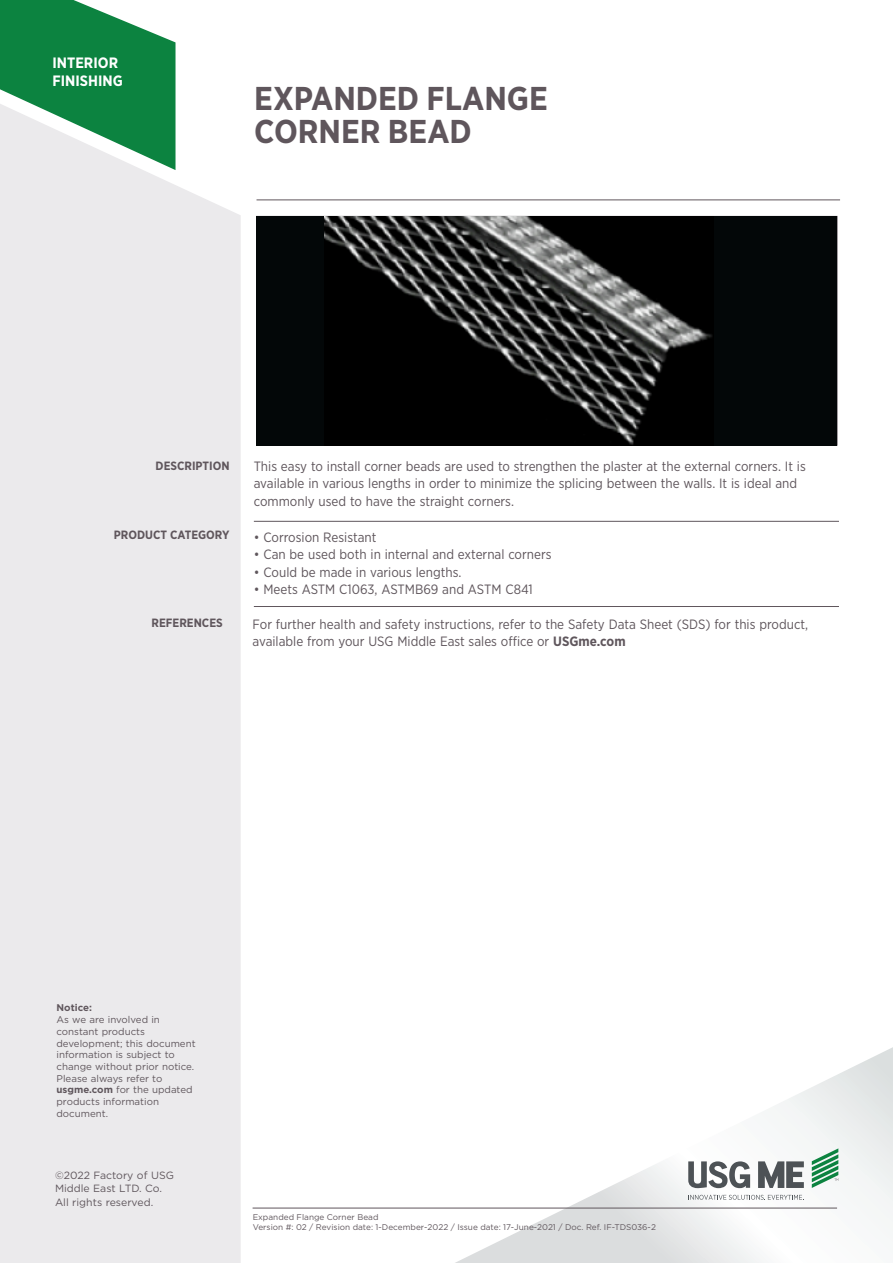
<style>
.page{position:relative;width:893px;height:1263px;background:#fff}
.page>*{position:absolute;margin:0;border:0;box-sizing:border-box;transform-origin:0 0}
.t1{font:700 33px "Gotham Narrow";color:#5f565c}
.t2{font:700 15px "Gotham Narrow";color:#fff}
.Helvetica_light_10pt{font:13.5px/17.2px "Gotham Narrow";color:#5f565c}
.Helvetica_light_10pt-2{font:700 12px "Gotham Narrow";color:#5f565c}
.Helvetica_light_10pt-3{font:10.5px/13.5px "Gotham";color:#5f565c}
.Helvetica_light_10pt-4{font:9.75px/11.7px "Gotham";color:#5f565c}
.Helvetica_light_10pt-5{font:700 9.75px "Gotham";color:#5f565c}
.t3{font:8.25px "Gotham";color:#5f565c}
.s1{font-weight:700}
</style>
<div class="page">
<svg style="left:428px;top:1047px;width:465px;height:216px"></svg>
<svg style="left:689px;top:1195px;width:115px;height:5px"></svg>
<svg style="left:688px;top:1161px;width:62px;height:27px"></svg>
<svg style="left:758px;top:1161px;width:46px;height:27px"></svg>
<svg style="left:812px;top:1148px;width:26px;height:40px"></svg>
<svg style="left:0;top:0;width:176px;height:104px;background:#2b9358"></svg>
<div style="left:0;top:104px;width:241px;height:1159px;background:#ebeaec"></div>
<hr style="left:256px;top:199px;width:584px;height:1px;background:#5f565c">
<hr style="left:254px;top:521px;width:585px;height:1px;background:#5f565c">
<hr style="left:254px;top:606px;width:585px;height:1px;background:#5f565c">
<hr style="left:253px;top:1208px;width:584px;height:1px;background:#5f565c">
<div style="left:256px;top:216px;width:581px;height:230px;background:#030708"></div>
<img style="left:324px;top:216px;width:388px;height:229px">
<p class="t2" style="left:52px;top:53px;width:67px">INTERIOR</p>
<p class="t2" style="left:52px;top:71px;width:72px">FINISHING</p>
<p class="t1" style="left:254px;top:78px;width:295px">EXPANDED FLANGE</p>
<p class="t1" style="left:254px;top:111px;width:219px">CORNER BEAD</p>
<p class="Helvetica_light_10pt-2" style="left:156px;top:458px;width:75px">DESCRIPTION</p>
<p class="Helvetica_light_10pt-2" style="left:114px;top:527px;width:117px">PRODUCT CATEGORY</p>
<p class="Helvetica_light_10pt" style="left:254px;top:457px;width:553px">This easy to install corner beads are used to strengthen the plaster at the external corners. It is available in various lengths in order to minimize the splicing between the walls. It is ideal and commonly used to have the straight corners.</p>
<p class="Helvetica_light_10pt" style="left:254px;top:528px;width:124px">• Corrosion Resistant</p>
<p class="Helvetica_light_10pt" style="left:254px;top:546px;width:299px">• Can be used both in internal and external corners</p>
<p class="Helvetica_light_10pt" style="left:254px;top:563px;width:209px">• Could be made in various lengths.</p>
<p class="Helvetica_light_10pt" style="left:254px;top:580px;width:281px">• Meets ASTM C1063, ASTMB69 and ASTM C841</p>
<p class="Helvetica_light_10pt-2" style="left:152px;top:615px;width:73px">REFERENCES</p>
<p class="Helvetica_light_10pt" style="left:253px;top:615px;width:557px">For further health and safety instructions, refer to the Safety Data Sheet (SDS) for this product, available from your USG Middle East sales office or <span class="s1">USGme.com</span></p>
<p class="Helvetica_light_10pt-5" style="left:57px;top:1001px;width:37px">Notice:</p>
<p class="Helvetica_light_10pt-4" style="left:57px;top:1013px;width:141px">As we are involved in constant products development; this document information is subject to change without prior notice.<br>Please always refer to <span class="s1">usgme.com</span> for the updated products information document.</p>
<p class="Helvetica_light_10pt-3" style="left:55px;top:1168px;width:120px">©2022 Factory of USG<br>Middle East LTD. Co.<br>All rights reserved.</p>
<p class="t3" style="left:253px;top:1212px;width:127px">Expanded Flange Corner Bead</p>
<p class="t3" style="left:253px;top:1221px;width:405px">Version #: 02 / Revision date: 1-December-2022 / Issue date: 17-June-2021 / Doc. Ref. IF-TDS036-2</p>
</div>
